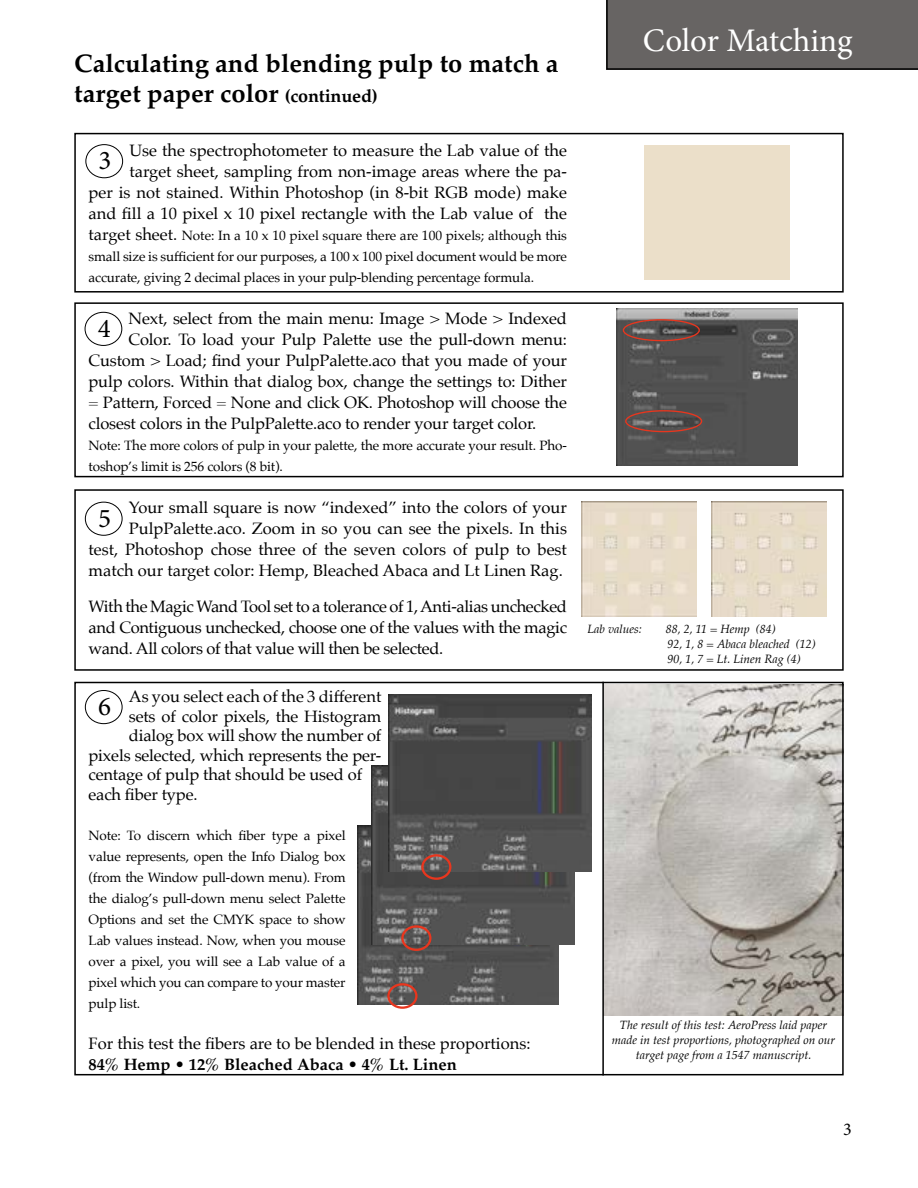
<style>
.page{position:relative;width:918px;height:1188px;background:#fff}
.page>*{position:absolute;margin:0;border:0;box-sizing:border-box;transform-origin:0 0}
.t1{font:33px "Minion Pro";letter-spacing:-.005em;color:#fff}
.t2{font:27px "Minion Pro";color:#000}
.t3{font:700 25.5px/30.6px "Palatino";color:#000}
.t4{font:18px "Minion Pro";color:#000}
.t5{font:16.5px/21px "Palatino";letter-spacing:-.01em;color:#000;text-align:right}
.t6{font:13.5px/21px "Palatino";letter-spacing:-.01em;color:#000;text-align:justify}
.t7{font:italic 12px/15px "Palatino";color:#000}
.s1{font-size:18px}
.s2{font-size:16.5px}
.s3{font-weight:700}
</style>
<div class="page">
<img style="left:604px;top:685px;width:237px;height:330px">
<div style="left:74px;top:489px;width:770px;height:182px;border:2px solid #000"></div>
<div style="left:74px;top:682px;width:770px;height:393px;border:2px solid #000"></div>
<div style="left:74px;top:133px;width:770px;height:160px;border:2px solid #000"></div>
<div style="left:74px;top:302px;width:770px;height:175px;border:2px solid #000"></div>
<div style="left:85px;top:144px;width:38px;height:34px;border:1px solid #000;border-radius:50%"></div>
<div style="left:85px;top:312px;width:37px;height:34px;border:1px solid #000;border-radius:50%"></div>
<div style="left:85px;top:502px;width:37px;height:34px;border:1px solid #000;border-radius:50%"></div>
<div style="left:85px;top:690px;width:37px;height:34px;border:1px solid #000;border-radius:50%"></div>
<img style="left:711px;top:502px;width:116px;height:115px">
<img style="left:582px;top:501px;width:115px;height:116px">
<img style="left:358px;top:826px;width:201px;height:178px">
<img style="left:372px;top:766px;width:203px;height:178px">
<img style="left:388px;top:694px;width:203px;height:178px">
<div style="left:421px;top:854px;width:30px;height:26px;border:2px solid #e8361e;border-radius:50%"></div>
<div style="left:401px;top:925px;width:30px;height:26px;border:2px solid #e8361e;border-radius:50%"></div>
<div style="left:387px;top:983px;width:31px;height:26px;border:2px solid #e8361e;border-radius:50%"></div>
<img style="left:616px;top:308px;width:181px;height:157px">
<div style="left:625px;top:410px;width:77px;height:22px;border:1px solid #e8361e;border-radius:50%"></div>
<div style="left:623px;top:319px;width:77px;height:22px;border:1px solid #e8361e;border-radius:50%"></div>
<hr style="left:602px;top:682px;width:2px;height:393px;background:#000">
<div style="left:606px;top:0;width:312px;height:70px;background:#676463"></div>
<h3 class="t3" style="left:74px;top:47px;width:486px">Calculating and blending pulp to match a target paper color <span class="s1">(continued)</span></h3>
<p class="t5" style="left:89px;top:140px;width:480px">Use the spectrophotometer to measure the Lab value of the target sheet, sampling from non-image areas where the pa-<br>per is not stained. Within Photoshop (in 8-bit RGB mode) make and fill a 10 pixel x 10 pixel rectangle with the Lab value of the</p>
<p class="t6" style="left:89px;top:225px;width:480px"><span class="s2">target sheet.</span> Note: In a 10 x 10 pixel square there are 100 pixels; although this small size is sufficient for our purposes, a 100 x 100 pixel document would be more accurate, giving 2 decimal places in your pulp-blending percentage formula.</p>
<p class="t5" style="left:129px;top:308px;width:440px">Next, select from the main menu: Image &gt; Mode &gt; Indexed</p>
<p class="t5" style="left:129px;top:329px;width:440px">Color. To load your Pulp Palette use the pull-down menu:</p>
<p class="t5" style="left:89px;top:350px;width:480px">Custom &gt; Load; find your PulpPalette.aco that you made of your</p>
<p class="t5" style="left:89px;top:371px;width:480px">pulp colors. Within that dialog box, change the settings to: Dither</p>
<p class="t5" style="left:89px;top:392px;width:480px">= Pattern, Forced = None and click OK. Photoshop will choose the</p>
<p class="t5" style="left:89px;top:413px;width:449px">closest colors in the PulpPalette.aco to render your target color.</p>
<p class="t6" style="left:89px;top:435px;width:480px">Note: The more colors of pulp in your palette, the more accurate your result. Pho&shy;toshop’s limit is 256 colors (8 bit).</p>
<p class="t5" style="left:89px;top:497px;width:480px">Your small square is now “indexed” into the colors of your PulpPalette.aco. Zoom in so you can see the pixels. In this<br>test, Photoshop chose three of the seven colors of pulp to best match our target color: Hemp, Bleached Abaca and Lt Linen Rag.</p>
<p class="t5" style="left:89px;top:596px;width:480px;text-align:justify">With the Magic Wand Tool set to a tolerance of 1, Anti-alias unchecked and Contiguous unchecked, choose one of the values with the magic wand. All colors of that value will then be selected.</p>
<p class="t5" style="left:129px;top:686px;width:254px">As you select each of the 3 different</p>
<p class="t5" style="left:129px;top:705px;width:254px">sets of color pixels, the Histogram</p>
<p class="t5" style="left:129px;top:725px;width:254px">dialog box will show the number of</p>
<p class="t5" style="left:89px;top:744px;width:294px">pixels selected, which represents the per-</p>
<p class="t5" style="left:89px;top:764px;width:275px">centage of pulp that should be used of</p>
<p class="t5" style="left:89px;top:783px;width:111px">each fiber type.</p>
<p class="t6" style="left:89px;top:825px;width:259px">Note: To discern which fiber type a pixel value represents, open the Info Dialog box (from the Window pull-down menu). From the dialog’s pull-down menu select Palette Options and set the CMYK space to show Lab values instead. Now, when you mouse over a pixel, you will see a Lab value of a pixel which you can compare to your master pulp list.</p>
<p class="t5" style="left:89px;top:1032px;width:443px;text-align:left">For this test the fibers are to be blended in these proportions:<br><span class="s3">84% Hemp</span> • <span class="s3">12% Bleached Abaca</span> • <span class="s3">4% Lt. Linen</span></p>
<h2 class="t2" style="left:99px;top:143px;width:14px">3</h2>
<h2 class="t2" style="left:98px;top:310px;width:14px">4</h2>
<h2 class="t2" style="left:98px;top:500px;width:14px">5</h2>
<h2 class="t2" style="left:98px;top:688px;width:14px">6</h2>
<h1 class="t1" style="left:643px;top:19px;width:211px">Color Matching</h1>
<p class="t7" style="left:588px;top:622px;width:56px">Lab values:</p>
<p class="t7" style="left:666px;top:622px;width:152px">88, 2, 11 = Hemp (84)<br>92, 1, 8 = Abaca bleached (12)<br>90, 1, 7 = Lt. Linen Rag (4)</p>
<p class="t7" style="left:612px;top:1018px;width:225px;text-align:center">The result of this test: AeroPress laid paper made in test proportions, photographed on our target page from a 1547 manuscript.</p>
<p class="t4" style="left:843px;top:1117px;width:10px">3</p>
</div>
